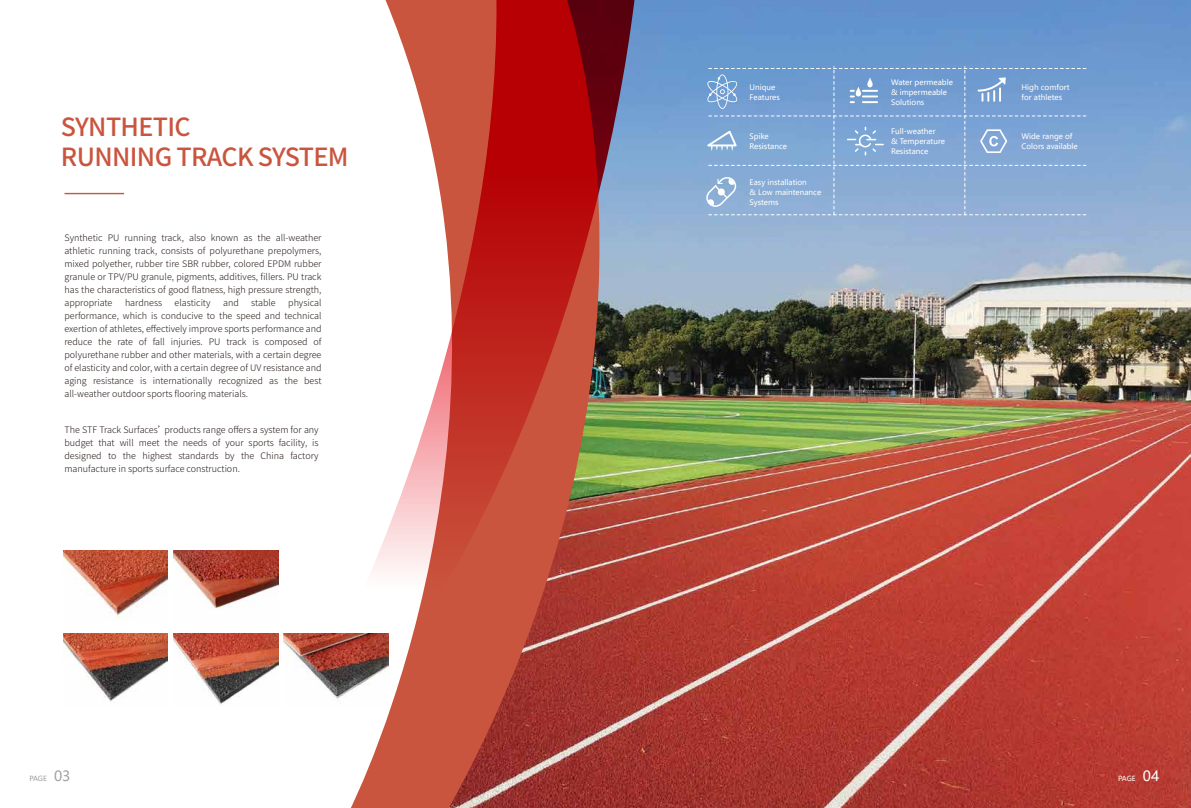
<style>
.page{position:relative;width:1191px;height:808px;background:#fff}
.page>*{position:absolute;margin:0;border:0;box-sizing:border-box;transform-origin:0 0}
.t1{font:500 25px/30px "Noto Sans Hans";letter-spacing:-.025em;color:#ca553f}
.t2{font:300 9px/13px "Noto Sans Hans";color:#221815;text-align:justify}
.t3{font:7.5px/10px "Microsoft Ya Hei";color:#fff}
.t4{font:7px "Microsoft Ya Hei";color:#9fa0a0}
.t5{font:7px "Microsoft Ya Hei";color:#fff}
.s1{font-size:14px}
</style>
<div class="page">
<img style="left:693px;top:0;width:498px;height:808px">
<hr style="left:64px;top:193px;width:60px;height:1px;background:#ca553f">
<img style="left:351px;top:0;width:342px;height:808px">
<svg style="left:327px;top:0;width:307px;height:668px"></svg>
<svg style="left:706px;top:67px;width:380px;height:148px;background:#83a8d5"></svg>
<img style="left:173px;top:634px;width:105px;height:71px">
<img style="left:63px;top:634px;width:105px;height:68px">
<img style="left:173px;top:551px;width:105px;height:57px">
<img style="left:63px;top:551px;width:105px;height:68px">
<img style="left:283px;top:634px;width:105px;height:72px">
<h1 class="t1" style="left:61px;top:113px;width:289px">SYNTHETIC<br>RUNNING TRACK SYSTEM</h1>
<p class="t2" style="left:64px;top:231px;width:258px">Synthetic PU running track, also known as the all-weather athletic running track, consists of polyurethane prepolymers, mixed polyether, rubber tire SBR rubber, colored EPDM rubber granule or TPV/PU granule, pigments, additives, fillers. PU track has the characteristics of good flatness, high pressure strength, appropriate</p>
<p class="t2" style="left:64px;top:296px;width:258px;text-indent:224px">physical performance, which is conducive to the speed and technical exertion of athletes, effectively improve sports performance and reduce the rate of fall injuries. PU track is composed of polyurethane rubber and other materials, with a certain degree of elasticity and color, with a certain degree of UV resistance and aging resistance is internationally recognized as the best all-weather outdoor sports flooring materials.</p>
<p class="t2" style="left:125px;top:296px;width:39px">hardness</p>
<p class="t2" style="left:175px;top:296px;width:37px">elasticity</p>
<p class="t2" style="left:223px;top:296px;width:17px">and</p>
<p class="t2" style="left:251px;top:296px;width:26px">stable</p>
<p class="t2" style="left:64px;top:423px;width:256px">The STF Track Surfaces’products range offers a system for any budget that will meet the needs of your sports facility, is designed to the highest standards by the China factory manufacture in sports surface construction.</p>
<p class="t3" style="left:749px;top:82px;width:32px">Unique<br>Features</p>
<p class="t3" style="left:891px;top:77px;width:63px">Water permeable &amp; impermeable<br>Solutions</p>
<p class="t3" style="left:749px;top:131px;width:39px">Spike<br>Resistance</p>
<p class="t3" style="left:891px;top:126px;width:55px">Full-weather<br>&amp; Temperature<br>Resistance</p>
<p class="t3" style="left:749px;top:178px;width:73px">Easy installation<br>&amp; Low maintenance<br>Systems</p>
<p class="t3" style="left:1021px;top:82px;width:50px">High comfort for athletes</p>
<p class="t3" style="left:1021px;top:131px;width:58px">Wide range of<br>Colors available</p>
<p class="t4" style="left:29px;top:773px;width:43px">PAGE <span class="s1">03</span></p>
<p class="t5" style="left:1118px;top:773px;width:43px">PAGE <span class="s1">04</span></p>
</div>
